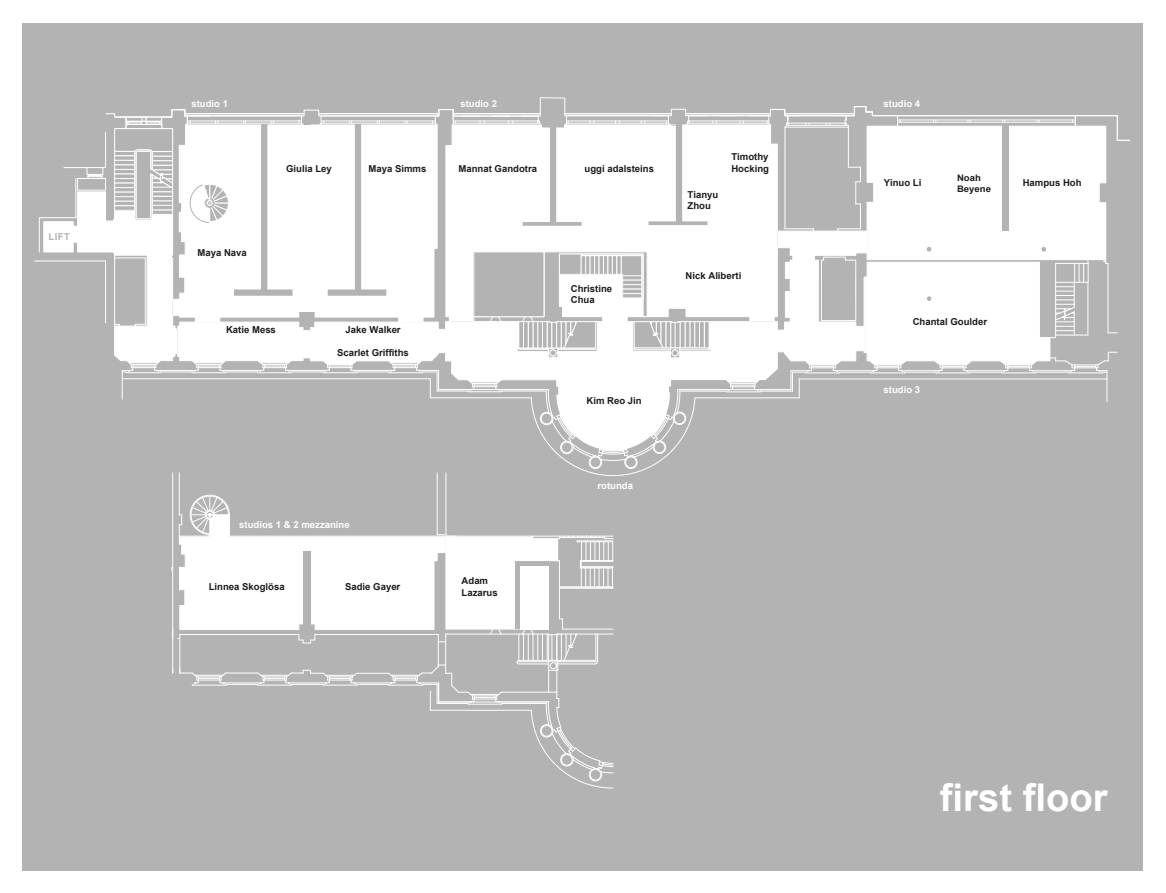
<style>
.page{position:relative;width:1166px;height:893px;background:#fff}
.page>*{position:absolute;margin:0;border:0;box-sizing:border-box;transform-origin:0 0}
.t1{font:700 38.25px "Arial";color:#fff}
.t2{font:700 9.6px/11.4px "Arial";color:#1d1d1b}
.t3{font:700 9.6px "Arial";color:#fff}
.t4{font:700 9.45px "Arial";color:#b3b3b3}
.t5{font:700 9px/10.8px "Arial";color:#1d1d1b;scale:1.06 1}
</style>
<div class="page">
<div style="left:23px;top:23px;width:1119px;height:847px;background:#b3b3b3"></div>
<svg style="left:43px;top:124px;width:420px;height:276px"></svg>
<hr style="left:35px;top:261px;width:70px;height:1px;background:#fff">
<hr style="left:39px;top:217px;width:37px;height:1px;background:#fff">
<hr style="left:39px;top:218px;width:1px;height:34px;background:#fff">
<hr style="left:453px;top:121px;width:85px;height:1px;background:#fff">
<hr style="left:453px;top:123px;width:86px;height:1px;background:#fff">
<hr style="left:453px;top:113px;width:87px;height:1px;background:#fff">
<hr style="left:453px;top:116px;width:85px;height:1px;background:#fff">
<hr style="left:179px;top:473px;width:1px;height:42px;background:#fff">
<hr style="left:172px;top:473px;width:1px;height:95px;background:#fff">
<hr style="left:437px;top:473px;width:1px;height:62px;background:#fff">
<hr style="left:445px;top:473px;width:1px;height:62px;background:#fff">
<svg style="left:171px;top:495px;width:442px;height:293px"></svg>
<div style="left:303px;top:551px;width:7px;height:78px;background:#b3b3b3"></div>
<svg style="left:44px;top:109px;width:412px;height:290px"></svg>
<div style="left:301px;top:249px;width:10px;height:62px;background:#fff"></div>
<svg style="left:463px;top:97px;width:666px;height:379px"></svg>
<div style="left:515px;top:561px;width:33px;height:68px;background:#b3b3b3"></div>
<div style="left:519px;top:566px;width:29px;height:63px;background:#fff"></div>
<p class="t4" style="left:48px;top:231px;width:23px">LIFT</p>
<p class="t3" style="left:191px;top:97px;width:38px">studio 1</p>
<p class="t3" style="left:460px;top:97px;width:38px">studio 2</p>
<p class="t3" style="left:883px;top:97px;width:38px">studio 4</p>
<p class="t2" style="left:197px;top:247px;width:51px">Maya Nava</p>
<p class="t2" style="left:286px;top:163px;width:47px">Giulia Ley</p>
<p class="t2" style="left:368px;top:163px;width:59px">Maya Simms</p>
<p class="t2" style="left:458px;top:163px;width:80px">Mannat Gandotra</p>
<p class="t2" style="left:584px;top:163px;width:71px">uggi adalsteins</p>
<p class="t2" style="left:570px;top:283px;width:43px">Christine<br>Chua</p>
<p class="t2" style="left:687px;top:189px;width:32px">Tianyu<br>Zhou</p>
<p class="t2" style="left:731px;top:152px;width:39px">Timothy<br>Hocking</p>
<p class="t2" style="left:685px;top:270px;width:57px">Nick Aliberti</p>
<p class="t2" style="left:883px;top:178px;width:39px">Yinuo Li</p>
<p class="t5" style="left:956px;top:173px;width:34px">Noah<br>Beyene</p>
<p class="t2" style="left:226px;top:325px;width:51px">Katie Mess</p>
<p class="t2" style="left:345px;top:325px;width:57px">Jake Walker</p>
<p class="t2" style="left:337px;top:347px;width:73px">Scarlet Griffiths</p>
<p class="t3" style="left:239px;top:518px;width:112px">studios 1 &amp; 2 mezzanine</p>
<p class="t2" style="left:209px;top:581px;width:77px">Linnea Skoglösa</p>
<p class="t2" style="left:345px;top:581px;width:57px">Sadie Gayer</p>
<p class="t2" style="left:461px;top:575px;width:38px">Adam<br>Lazarus</p>
<p class="t2" style="left:586px;top:395px;width:57px">Kim Reo Jin</p>
<p class="t3" style="left:597px;top:479px;width:37px">rotunda</p>
<p class="t2" style="left:912px;top:316px;width:76px">Chantal Goulder</p>
<p class="t3" style="left:883px;top:383px;width:38px">studio 3</p>
<p class="t2" style="left:1022px;top:178px;width:60px">Hampus Hoh</p>
<p class="t1" style="left:939px;top:772px;width:169px">first floor</p>
</div>
